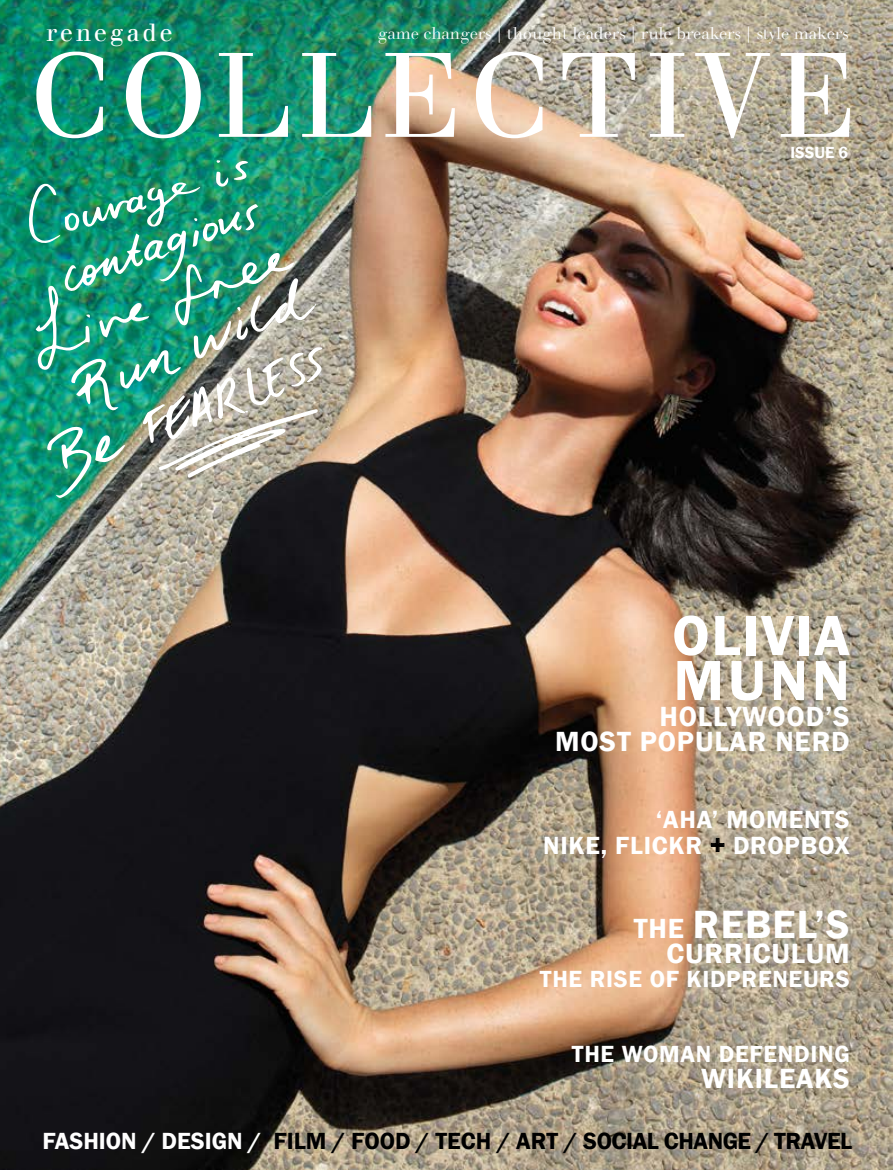
<style>
.page{position:relative;width:893px;height:1170px;background:#fff}
.page>*{position:absolute;margin:0;border:0;box-sizing:border-box;transform-origin:0 0}
.t1{font:117.15px "Walbaum LT";letter-spacing:.065em;color:#fff}
.t2{font:600 58.5px/45px "Franklin Gothic";letter-spacing:.03em;color:#fff}
.t3{font:600 40.5px "Franklin Gothic";letter-spacing:.03em;color:#fff}
.t4{font:600 28.5px/25.5px "Franklin Gothic";letter-spacing:.03em;color:#fff;text-align:right}
.t5{font:600 25.5px/25.5px "Franklin Gothic";letter-spacing:.03em;color:#fff;text-align:right}
.t6{font:24.15px "Walbaum LT";letter-spacing:.11em;color:#fff}
.t7{font:600 24px "Franklin Gothic";color:#000}
.t8{font:600 24px "Franklin Gothic";letter-spacing:.03em;color:#fff}
.t9{font:16.5px "Walbaum 120 Pro";color:#fff}
.t10{font:600 16.5px "Franklin Gothic";color:#fff}
.s1{color:#000}
.s2{font-size:28.5px}
.s3{color:#fff}
</style>
<div class="page">
<img style="left:0;top:0;width:893px;height:1169px">
<svg style="left:711px;top:837px;width:14px;height:15px"></svg>
<img style="left:28px;top:159px;width:295px;height:339px">
<p class="t6" style="left:47px;top:18px;width:128px">renegade</p>
<p class="t9" style="left:378px;top:23px;width:472px">game changers | thought leaders | rule breakers | style makers</p>
<h1 class="t1" style="left:30px;top:25px;width:829px">COLLECTIVE</h1>
<p class="t10" style="left:790px;top:142px;width:59px">ISSUE 6</p>
<h2 class="t2" style="left:672px;top:613px;width:179px">OLIVIA<br>MUNN</h2>
<p class="t4" style="left:555px;top:703px;width:296px">HOLLYWOOD’S<br>MOST POPULAR NERD</p>
<p class="t5" style="left:543px;top:807px;width:308px">‘AHA’ MOMENTS<br>NIKE, FLICKR <span class="s1">+</span> DROPBOX</p>
<h3 class="t3" style="left:634px;top:899px;width:218px"><span class="s2">THE</span> REBEL’S</h3>
<p class="t4" style="left:666px;top:941px;width:185px">CURRICULUM</p>
<p class="t8" style="left:540px;top:964px;width:311px">THE RISE OF KIDPRENEURS</p>
<p class="t8" style="left:572px;top:1039px;width:279px">THE WOMAN DEFENDING</p>
<p class="t4" style="left:701px;top:1065px;width:150px">WIKILEAKS</p>
<p class="t7" style="left:42px;top:1126px;width:811px"><span class="s3">FASHION / DESIGN /</span> FILM / FOOD / TECH / ART / SOCIAL CHANGE / TRAVEL</p>
</div>
